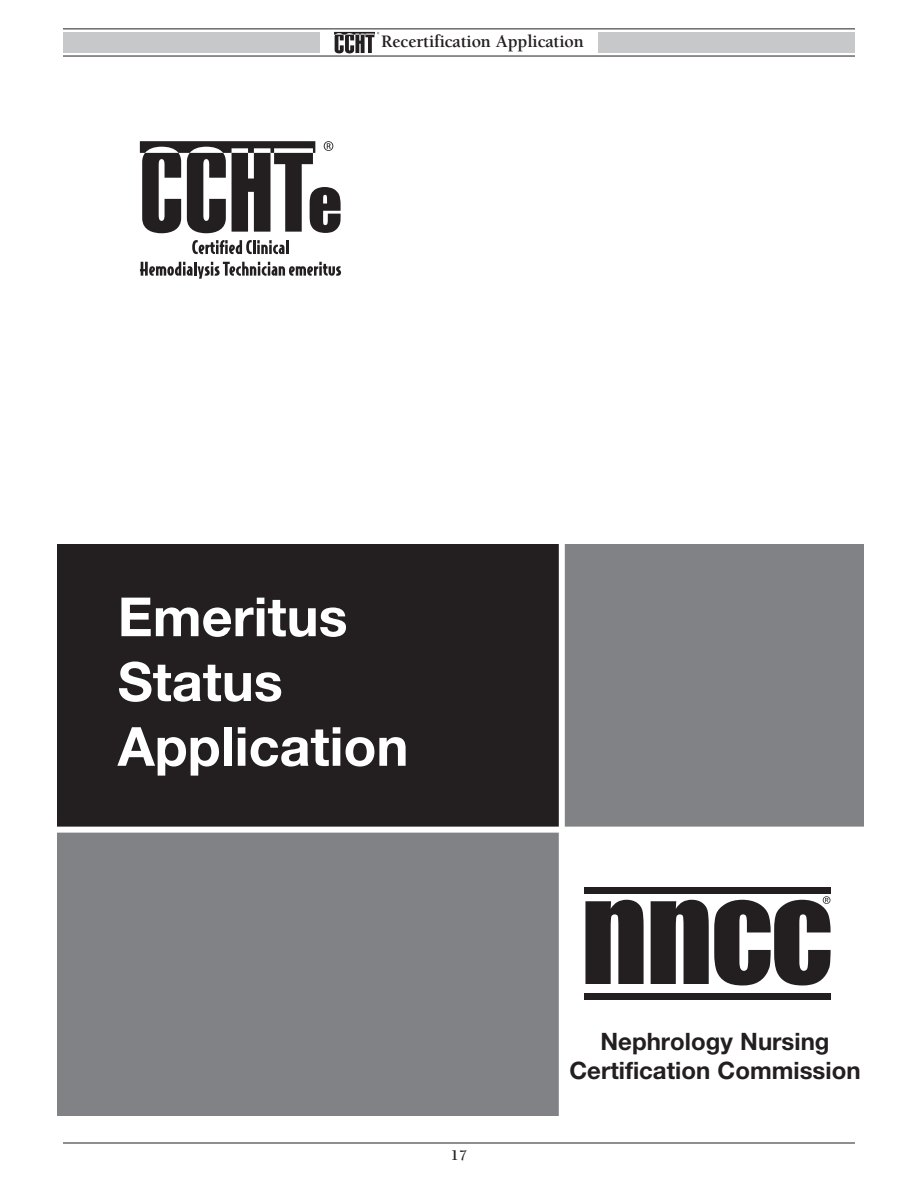
<style>
.page{position:relative;width:918px;height:1188px;background:#fff}
.page>*{position:absolute;margin:0;border:0;box-sizing:border-box;transform-origin:0 0}
.t1{font:700 54px "Helvetica Neue LT Std";color:#fff}
.t2{font:700 24px "Helvetica Neue LT Std";color:#231f20}
.t3{font:700 18px "Berkeley";letter-spacing:-.01em;color:#231f20}
.t4{font:700 15px "Berkeley";color:#231f20}
</style>
<div class="page">
<svg style="left:334px;top:32px;width:45px;height:21px"></svg>
<hr style="left:63px;top:56px;width:792px;height:1px;background:#231f20">
<hr style="left:63px;top:29px;width:792px;height:1px;background:#231f20">
<hr style="left:63px;top:1143px;width:792px;height:1px;background:#231f20">
<div style="left:63px;top:32px;width:257px;height:21px;background:#c7c8ca"></div>
<div style="left:598px;top:32px;width:257px;height:21px;background:#c7c8ca"></div>
<svg style="left:192px;top:240px;width:92px;height:14px"></svg>
<hr style="left:286px;top:240px;width:3px;height:14px;background:#231f20">
<svg style="left:140px;top:262px;width:201px;height:17px"></svg>
<svg style="left:140px;top:141px;width:201px;height:92px"></svg>
<svg style="left:585px;top:900px;width:59px;height:84px;background:#433f40"></svg>
<div style="left:584px;top:993px;width:247px;height:7px;background:#231f20"></div>
<div style="left:585px;top:887px;width:246px;height:7px;background:#231f20"></div>
<svg style="left:651px;top:896px;width:180px;height:89px"></svg>
<div style="left:57px;top:544px;width:504px;height:286px;background:#231f20"></div>
<div style="left:564px;top:544px;width:300px;height:286px;background:#808285"></div>
<div style="left:57px;top:830px;width:504px;height:286px;background:#808285"></div>
<div style="left:41px;top:827px;width:865px;height:6px;background:#fff"></div>
<div style="left:559px;top:542px;width:6px;height:583px;background:#fff"></div>
<p class="t3" style="left:381px;top:34px;width:204px">Recertification Application</p>
<p class="t1" style="left:118px;top:597px;width:231px">Emeritus</p>
<p class="t1" style="left:118px;top:662px;width:167px">Status</p>
<p class="t1" style="left:118px;top:727px;width:292px">Application</p>
<p class="t4" style="left:451px;top:1149px;width:18px">17</p>
<p class="t2" style="left:601px;top:1033px;width:231px">Nephrology Nursing</p>
<p class="t2" style="left:569px;top:1062px;width:293px">Certification Commission</p>
</div>
